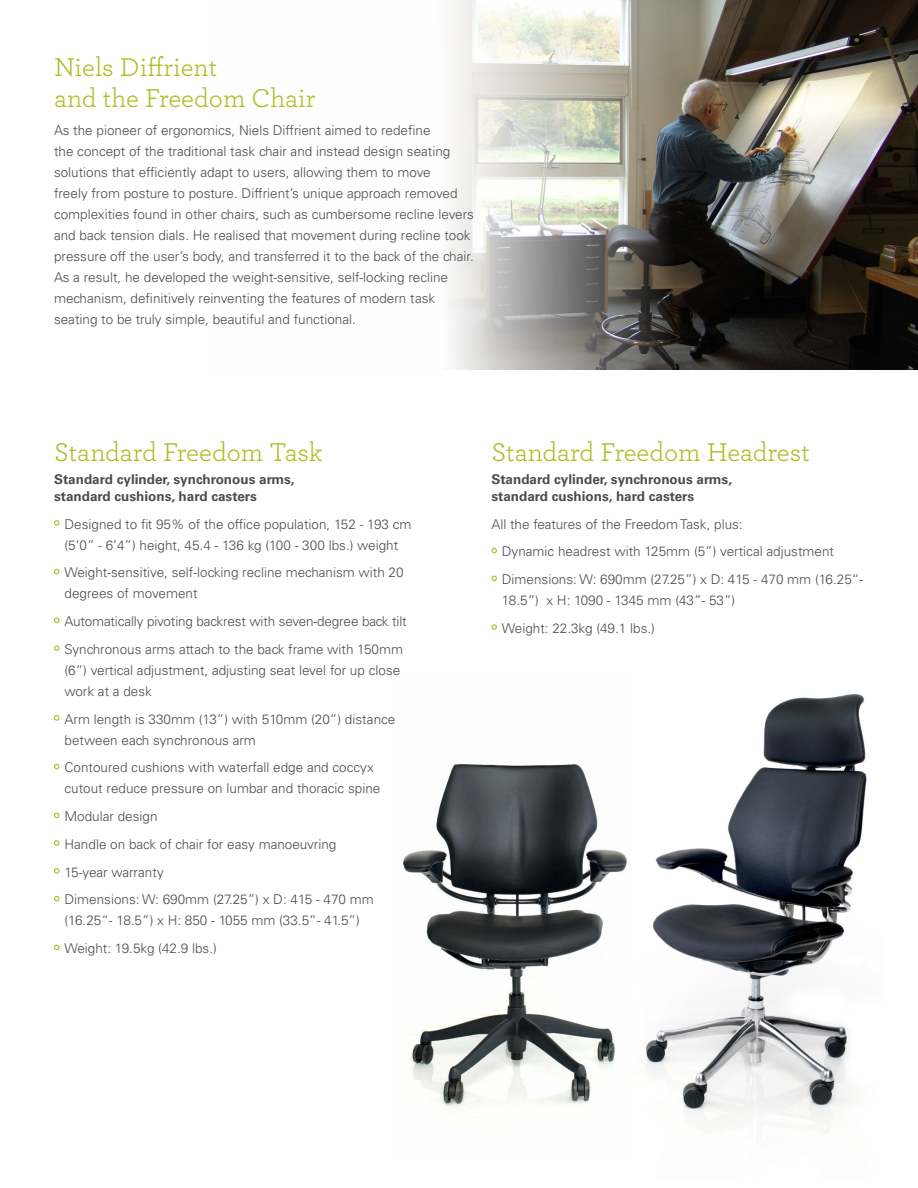
<style>
.page{position:relative;width:918px;height:1188px;background:#fff}
.page>*{position:absolute;margin:0;border:0;box-sizing:border-box;transform-origin:0 0}
.t1{font:27px/31.5px "Archer";color:#aebc21}
.t2{font:300 13.5px/21px "Univers LT Std";color:#4b4c4d}
.t3{font:700 13.5px/16.5px "Univers LT Std";color:#4b4c4d}
</style>
<div class="page">
<img style="left:645px;top:694px;width:222px;height:460px">
<img style="left:402px;top:764px;width:225px;height:355px">
<img style="left:450px;top:0;width:468px;height:369px">
<svg style="left:54px;top:520px;width:6px;height:6px"></svg>
<svg style="left:54px;top:569px;width:6px;height:5px"></svg>
<svg style="left:54px;top:618px;width:6px;height:5px"></svg>
<svg style="left:54px;top:645px;width:6px;height:6px"></svg>
<svg style="left:54px;top:715px;width:6px;height:6px"></svg>
<svg style="left:54px;top:764px;width:6px;height:5px"></svg>
<svg style="left:54px;top:813px;width:6px;height:5px"></svg>
<svg style="left:54px;top:840px;width:6px;height:6px"></svg>
<svg style="left:54px;top:868px;width:6px;height:6px"></svg>
<svg style="left:54px;top:896px;width:6px;height:5px"></svg>
<svg style="left:54px;top:945px;width:6px;height:5px"></svg>
<svg style="left:491px;top:548px;width:6px;height:5px"></svg>
<svg style="left:491px;top:576px;width:6px;height:5px"></svg>
<svg style="left:491px;top:624px;width:6px;height:6px"></svg>
<p class="t1" style="left:54px;top:50px;width:263px">Niels Diffrient<br>and the Freedom Chair</p>
<p class="t2" style="left:54px;top:120px;width:421px">As the pioneer of ergonomics, Niels Diffrient aimed to redefine<br>the concept of the traditional task chair and instead design seating solutions that efficiently adapt to users, allowing them to move<br>freely from posture to posture. Diffrient’s unique approach removed complexities found in other chairs, such as cumbersome recline levers and back tension dials. He realised that movement during recline took pressure off the user’s body, and transferred it to the back of the chair.<br>As a result, he developed the weight-sensitive, self-locking recline mechanism, definitively reinventing the features of modern task seating to be truly simple, beautiful and functional.</p>
<p class="t1" style="left:54px;top:435px;width:270px">Standard Freedom Task</p>
<p class="t3" style="left:54px;top:472px;width:242px">Standard cylinder, synchronous arms, standard cushions, hard casters</p>
<p class="t2" style="left:64px;top:513px;width:349px">Designed to fit 95% of the office population, 152 - 193 cm (5’0” - 6’4”) height, 45.4 - 136 kg (100 - 300 lbs.) weight</p>
<p class="t2" style="left:64px;top:562px;width:341px">Weight-sensitive, self-locking recline mechanism with 20 degrees of movement</p>
<p class="t2" style="left:65px;top:611px;width:344px">Automatically pivoting backrest with seven-degree back tilt</p>
<p class="t2" style="left:64px;top:639px;width:340px">Synchronous arms attach to the back frame with 150mm (6”) vertical adjustment, adjusting seat level for up close work at a desk</p>
<p class="t2" style="left:64px;top:708px;width:332px">Arm length is 330mm (13”) with 510mm (20”) distance between each synchronous arm</p>
<p class="t2" style="left:64px;top:757px;width:317px">Contoured cushions with waterfall edge and coccyx cutout reduce pressure on lumbar and thoracic spine</p>
<p class="t2" style="left:64px;top:806px;width:95px">Modular design</p>
<p class="t2" style="left:65px;top:834px;width:273px">Handle on back of chair for easy manoeuvring</p>
<p class="t2" style="left:64px;top:861px;width:101px">15-year warranty</p>
<p class="t2" style="left:64px;top:889px;width:311px">Dimensions: W: 690mm (27.25”) x D: 415 - 470 mm (16.25“- 18.5”) x H: 850 - 1055 mm (33.5”- 41.5”)</p>
<p class="t2" style="left:65px;top:938px;width:154px">Weight: 19.5kg (42.9 lbs.)</p>
<p class="t1" style="left:491px;top:435px;width:320px">Standard Freedom Headrest</p>
<p class="t3" style="left:491px;top:472px;width:242px">Standard cylinder, synchronous arms, standard cushions, hard casters</p>
<p class="t2" style="left:491px;top:513px;width:253px">All the features of the Freedom Task, plus:</p>
<p class="t2" style="left:502px;top:541px;width:334px">Dynamic headrest with 125mm (5”) vertical adjustment</p>
<p class="t2" style="left:502px;top:569px;width:363px">Dimensions: W: 690mm (27.25”) x D: 415 - 470 mm (16.25“-<br>18.5”) x H: 1090 - 1345 mm (43”- 53”)</p>
<p class="t2" style="left:502px;top:618px;width:155px">Weight: 22.3kg (49.1 lbs.)</p>
</div>
